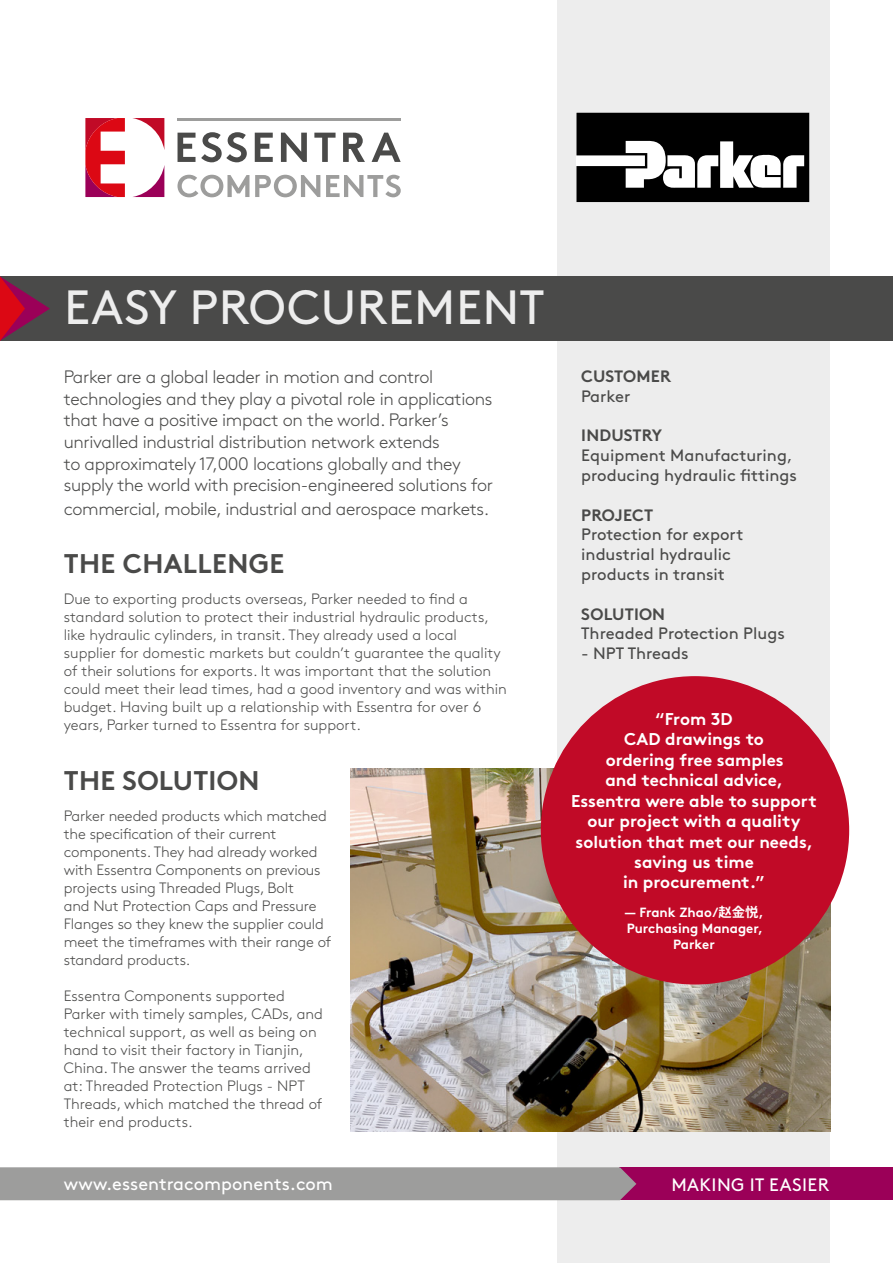
<style>
.page{position:relative;width:893px;height:1263px;background:#fff}
.page>*{position:absolute;margin:0;border:0;box-sizing:border-box;transform-origin:0 0}
.t1{font:48px "Brown Pro";letter-spacing:.01em;color:#ededed}
.t2{font:700 27px "Brown Pro";letter-spacing:.01em;color:#4a4a49}
.t3{font:300 18px/21.6px "Brown Pro";letter-spacing:-.02em;color:#4a4a49}
.t4{font:18px "Brown Pro";color:#fff}
.t5{font:18px "Brown Pro";letter-spacing:.02em;color:#fff}
.t6{font:700 17.1px/20.4px "Brown Pro";color:#fff;text-align:center}
.t7{font:16.5px/19.8px "Brown Pro";color:#4a4a49}
.t8{font:700 16.5px "Brown Pro";letter-spacing:.01em;color:#4a4a49}
.t9{font:300 15px/18px "Brown Pro";color:#4a4a49}
.t10{font:700 13.35px/16px "Brown Pro";color:#fff;text-align:center}
.s1{font-family:"Noto Sans CJ Kkr"}
</style>
<div class="page">
<div style="left:558px;top:0;width:272px;height:1263px;background:#ededed"></div>
<svg style="left:177px;top:175px;width:72px;height:22px"></svg>
<svg style="left:255px;top:175px;width:65px;height:22px"></svg>
<svg style="left:326px;top:175px;width:75px;height:22px"></svg>
<svg style="left:255px;top:133px;width:18px;height:29px"></svg>
<svg style="left:314px;top:133px;width:22px;height:29px"></svg>
<svg style="left:343px;top:133px;width:22px;height:29px"></svg>
<svg style="left:281px;top:133px;width:26px;height:29px"></svg>
<svg style="left:372px;top:133px;width:29px;height:29px"></svg>
<svg style="left:178px;top:132px;width:69px;height:30px"></svg>
<hr style="left:177px;top:118px;width:224px;height:2px;background:#9d9d9c">
<svg style="left:133px;top:167px;width:31px;height:30px"></svg>
<svg style="left:132px;top:118px;width:32px;height:30px"></svg>
<svg style="left:85px;top:118px;width:40px;height:79px"></svg>
<div style="left:0;top:276px;width:893px;height:65px;background:#4a4a49"></div>
<svg style="left:0;top:276px;width:50px;height:65px"></svg>
<div style="left:619px;top:1167px;width:274px;height:33px;background:#9b0058"></div>
<div style="left:0;top:1167px;width:636px;height:33px;background:#9d9d9c"></div>
<svg style="left:576px;top:113px;width:233px;height:89px;background:#464646"></svg>
<img style="left:351px;top:769px;width:480px;height:362px">
<div style="left:541px;top:676px;width:308px;height:308px;background:#c10a27;border-radius:50%"></div>
<h1 class="t1" style="left:64px;top:271px;width:482px">EASY PROCUREMENT</h1>
<p class="t3" style="left:64px;top:365px;width:431px">Parker are a global leader in motion and control technologies and they play a pivotal role in applications that have a positive impact on the world. Parker’s unrivalled industrial distribution network extends<br>to approximately 17,000 locations globally and they supply the world with precision-engineered solutions for</p>
<p class="t3" style="left:64px;top:496px;width:427px">commercial, mobile, industrial and aerospace markets.</p>
<h2 class="t2" style="left:64px;top:542px;width:222px">THE CHALLENGE</h2>
<p class="t9" style="left:64px;top:589px;width:444px">Due to exporting products overseas, Parker needed to find a standard solution to protect their industrial hydraulic products, like hydraulic cylinders, in transit. They already used a local supplier for domestic markets but couldn’t guarantee the quality of their solutions for exports. It was important that the solution could meet their lead times, had a good inventory and was within budget. Having built up a relationship with Essentra for over 6 years, Parker turned to Essentra for support.</p>
<h2 class="t2" style="left:64px;top:759px;width:197px">THE SOLUTION</h2>
<p class="t9" style="left:64px;top:805px;width:269px">Parker needed products which matched the specification of their current components. They had already worked with Essentra Components on previous projects using Threaded Plugs, Bolt<br>and Nut Protection Caps and Pressure Flanges so they knew the supplier could meet the timeframes with their range of standard products.</p>
<p class="t9" style="left:64px;top:985px;width:261px">Essentra Components supported Parker with timely samples, CADs, and technical support, as well as being on hand to visit their factory in Tianjin, China. The answer the teams arrived at: Threaded Protection Plugs - NPT Threads, which matched the thread of their end products.</p>
<p class="t8" style="left:581px;top:363px;width:91px">CUSTOMER</p>
<p class="t7" style="left:581px;top:385px;width:51px">Parker</p>
<p class="t8" style="left:581px;top:422px;width:82px">INDUSTRY</p>
<p class="t7" style="left:581px;top:444px;width:217px">Equipment Manufacturing, producing hydraulic fittings</p>
<p class="t8" style="left:581px;top:501px;width:73px">PROJECT</p>
<p class="t7" style="left:581px;top:523px;width:164px">Protection for export industrial hydraulic products in transit</p>
<p class="t8" style="left:581px;top:600px;width:85px">SOLUTION</p>
<p class="t7" style="left:581px;top:622px;width:205px">Threaded Protection Plugs</p>
<p class="t7" style="left:581px;top:642px;width:109px">- NPT Threads</p>
<p class="t6" style="left:571px;top:707px;width:247px">“From 3D<br>CAD drawings to<br>ordering free samples<br>and technical advice,<br>Essentra were able to support our project with a quality solution that met our needs, saving us time<br>in procurement.”</p>
<p class="t10" style="left:625px;top:903px;width:140px">— Frank Zhao/<span class="s1">赵金悦</span>,<br>Purchasing Manager,<br>Parker</p>
<p class="t4" style="left:64px;top:1170px;width:271px">www.essentracomponents.com</p>
<p class="t5" style="left:671px;top:1170px;width:159px">MAKING IT EASIER</p>
</div>
